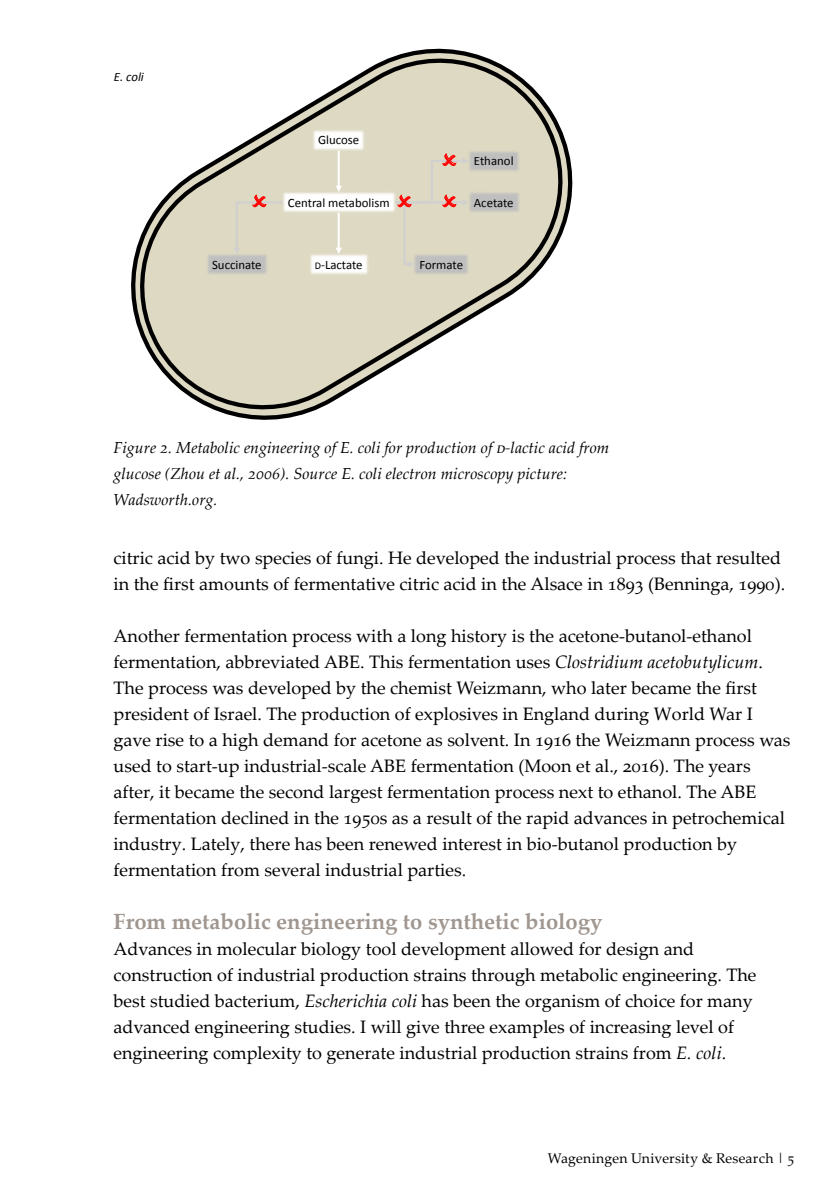
<style>
.page{position:relative;width:840px;height:1191px;background:#fff}
.page>*{position:absolute;margin:0;border:0;box-sizing:border-box;transform-origin:0 0}
.t1{font:700 22px "Palatino Linotype";color:#a09690}
.t2{font:18px/26px "Palatino Linotype";color:#000}
.t3{font:italic 16px/26px "Palatino Linotype";color:#000}
.t4{font:14px "Palatino Linotype";letter-spacing:.01em;color:#000}
.t5{font:12.8px "Calibri";color:#000}
.t6{font:italic 12.8px "Calibri";color:#000}
.s1{font-size:10.2px}
.s2{font-style:italic}
</style>
<div class="page">
<svg style="left:131px;top:48px;width:442px;height:372px"></svg>
<img style="left:282px;top:192px;width:111px;height:21px">
<img style="left:309px;top:254px;width:59px;height:21px">
<img style="left:206px;top:254px;width:61px;height:21px">
<img style="left:312px;top:130px;width:52px;height:21px">
<img style="left:131px;top:63px;width:28px;height:33px">
<img style="left:131px;top:66px;width:19px;height:21px">
<hr style="left:337px;top:213px;width:2px;height:36px;background:#fff">
<svg style="left:335px;top:248px;width:7px;height:6px"></svg>
<hr style="left:337px;top:151px;width:2px;height:36px;background:#fff">
<svg style="left:335px;top:186px;width:7px;height:6px"></svg>
<img style="left:468px;top:192px;width:51px;height:21px">
<img style="left:468px;top:151px;width:51px;height:20px">
<img style="left:414px;top:267px;width:54px;height:8px">
<svg style="left:233px;top:194px;width:51px;height:60px;background:#dcd4c0"></svg>
<svg style="left:393px;top:152px;width:75px;height:115px;background:#dad2bf"></svg>
<p class="t6" style="left:114px;top:68px;width:31px">E. coli</p>
<p class="t5" style="left:318px;top:132px;width:43px">Glucose</p>
<p class="t5" style="left:288px;top:194px;width:103px">Central metabolism</p>
<p class="t5" style="left:212px;top:256px;width:51px">Succinate</p>
<p class="t5" style="left:314px;top:256px;width:49px"><span class="s1">D</span>-Lactate</p>
<p class="t5" style="left:473px;top:153px;width:41px">Ethanol</p>
<p class="t5" style="left:473px;top:194px;width:41px">Acetate</p>
<p class="t5" style="left:419px;top:256px;width:45px">Formate</p>
<p class="t3" style="left:113px;top:434px;width:497px">Figure 2. Metabolic engineering of E. coli for production of d-lactic acid from glucose (Zhou et al., 2006). Source E. coli electron microscopy picture:<br>Wadsworth.org.</p>
<p class="t2" style="left:113px;top:544px;width:672px">citric acid by two species of fungi. He developed the industrial process that resulted in the first amounts of fermentative citric acid in the Alsace in 1893 (Benninga, 1990).</p>
<p class="t2" style="left:113px;top:622px;width:678px">Another fermentation process with a long history is the acetone-butanol-ethanol fermentation, abbreviated ABE. This fermentation uses <span class="s2">Clostridium acetobutylicum</span>.<br>The process was developed by the chemist Weizmann, who later became the first president of Israel. The production of explosives in England during World War I gave rise to a high demand for acetone as solvent. In 1916 the Weizmann process was used to start-up industrial-scale ABE fermentation (Moon et al., 2016). The years after, it became the second largest fermentation process next to ethanol. The ABE fermentation declined in the 1950s as a result of the rapid advances in petrochemical industry. Lately, there has been renewed interest in bio-butanol production by fermentation from several industrial parties.</p>
<p class="t1" style="left:113px;top:905px;width:490px">From metabolic engineering to synthetic biology</p>
<p class="t2" style="left:113px;top:934px;width:644px">Advances in molecular biology tool development allowed for design and construction of industrial production strains through metabolic engineering. The best studied bacterium, <span class="s2">Escherichia coli</span> has been the organism of choice for many advanced engineering studies. I will give three examples of increasing level of engineering complexity to generate industrial production strains from <span class="s2">E. coli</span>.</p>
<p class="t4" style="left:547px;top:1148px;width:248px">Wageningen University &amp; Research | 5</p>
</div>
